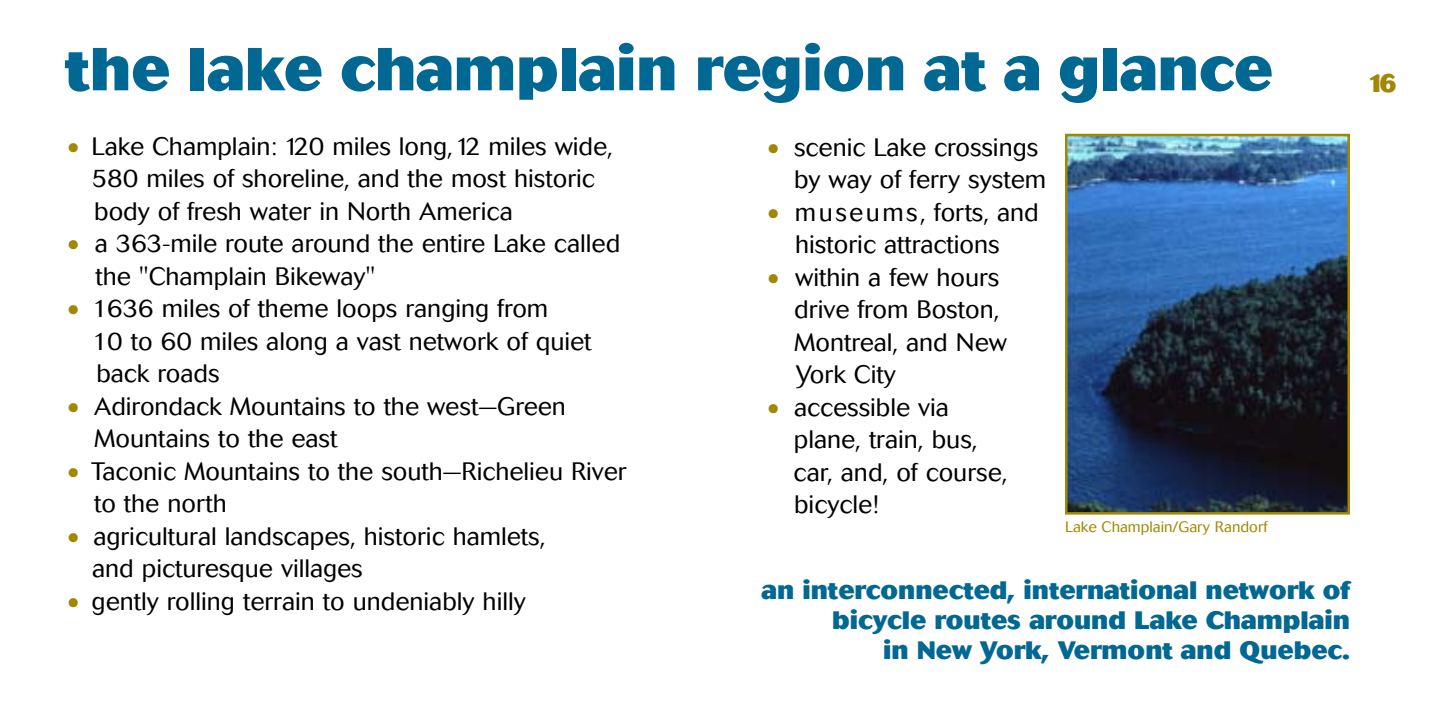
<style>
.page{position:relative;width:1440px;height:720px;background:#fff}
.page>*{position:absolute;margin:0;border:0;box-sizing:border-box;transform-origin:0 0}
.t1{font:800 60px "Cosmos";color:#006892}
.t2{font:300 25px/32.5px "Cosmos";color:#000}
.t3{font:800 25px/30px "Cosmos";color:#006892;text-align:right}
.t4{font:800 25px "Cosmos";color:#a28800}
.t5{font:300 15px "Cosmos";color:#a28800}
.s1{font-weight:500;font-size:35px;color:#a28800}
</style>
<div class="page">
<img style="left:1068px;top:137px;width:279px;height:375px">
<div style="left:1065px;top:134px;width:285px;height:381px;border:2px solid #a28800"></div>
<h1 class="t1" style="left:65px;top:34px;width:1209px">the lake champlain region at a glance</h1>
<p class="t2" style="left:68px;top:130px;width:547px"><span class="s1">•</span> Lake Champlain: 120 miles long 12 miles wide,</p>
<p class="t2" style="left:92px;top:130px;width:505px;text-indent:356px">,<br>580 miles of shoreline, and the most historic body of fresh water in North America</p>
<p class="t2" style="left:95px;top:227px;width:526px;text-indent:-28px"><span class="s1">•</span> a 363-mile route around the entire Lake called the "Champlain Bikeway"</p>
<p class="t2" style="left:92px;top:292px;width:501px;text-indent:-24px"><span class="s1">•</span> 1636 miles of theme loops ranging from<br>10 to 60 miles along a vast network of quiet back roads</p>
<p class="t2" style="left:94px;top:390px;width:473px;text-indent:-27px"><span class="s1">•</span> Adirondack Mountains to the west—Green<br>Mountains to the east</p>
<p class="t2" style="left:94px;top:455px;width:534px;text-indent:-27px"><span class="s1">•</span> Taconic Mountains to the south—Richelieu River to the north</p>
<p class="t2" style="left:92px;top:520px;width:455px;text-indent:-25px"><span class="s1">•</span> agricultural landscapes, historic hamlets, and picturesque villages</p>
<p class="t2" style="left:68px;top:585px;width:460px"><span class="s1">•</span> gently rolling terrain to undeniably hilly</p>
<p class="t2" style="left:794px;top:131px;width:254px;text-indent:-27px"><span class="s1">•</span> scenic Lake crossings by way of ferry system</p>
<p class="t2" style="left:768px;top:196px;width:273px;text-align:center"><span class="s1">•</span> museums, forts, and historic attractions</p>
<p class="t2" style="left:794px;top:261px;width:214px;text-indent:-27px"><span class="s1">•</span> within a few hours drive from Boston,<br>Montreal, and New<br>York City</p>
<p class="t2" style="left:794px;top:391px;width:215px;text-indent:-26px"><span class="s1">•</span> accessible via plane, train, bus, car, and, of course, bicycle!</p>
<p class="t5" style="left:1065px;top:519px;width:204px">Lake Champlain/Gary Randorf</p>
<p class="t3" style="left:762px;top:576px;width:590px">an interconnected, international network of bicycle routes around Lake Champlain<br>in New York, Vermont and Quebec.</p>
<p class="t4" style="left:1368px;top:68px;width:31px">16</p>
</div>
